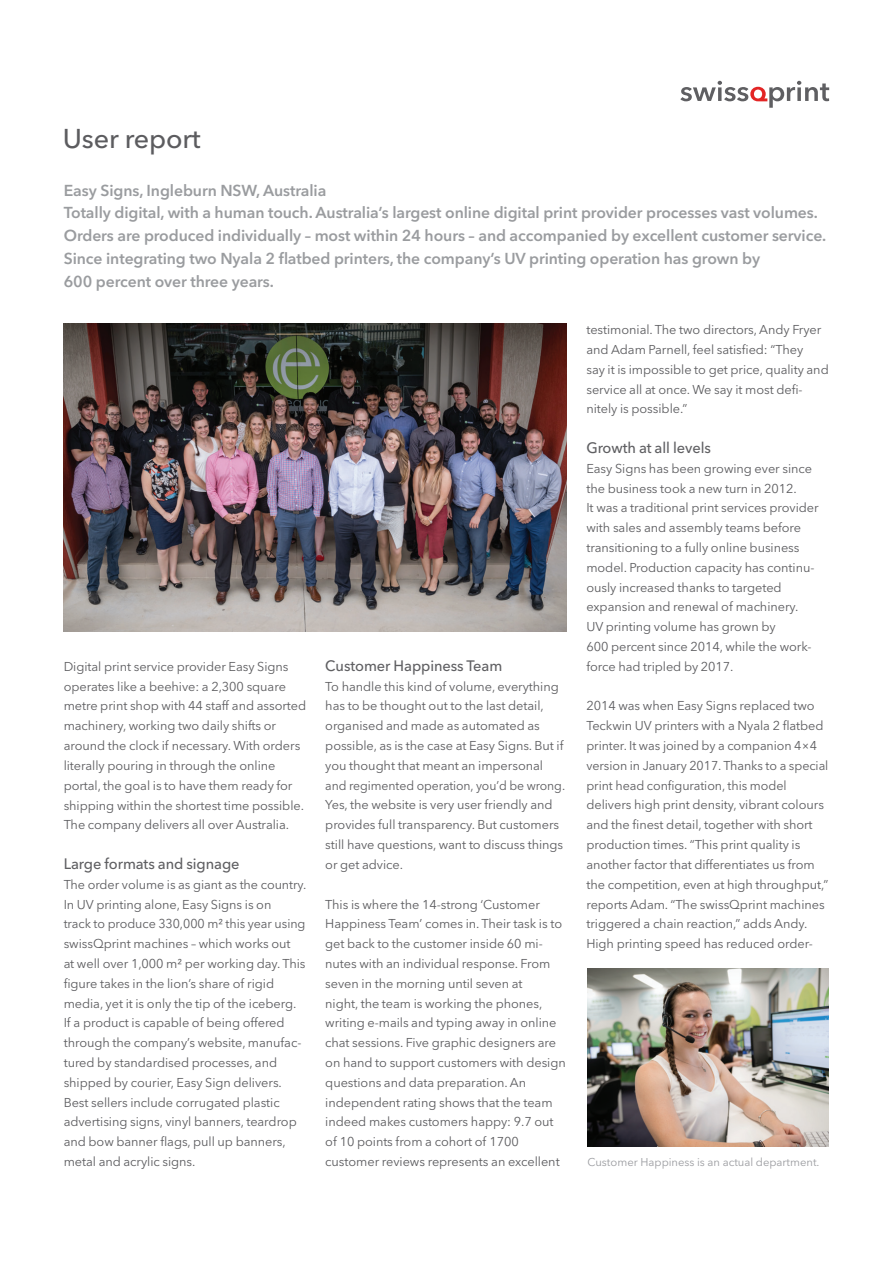
<style>
.page{position:relative;width:893px;height:1263px;background:#fff}
.page>*{position:absolute;margin:0;border:0;box-sizing:border-box;transform-origin:0 0}
.t1{font:500 27px "Avenir Next LT Pro";letter-spacing:-.005em;color:#5c5c5f}
.t2{font:600 15.75px/22.8px "Avenir Next LT Pro";letter-spacing:-.005em;color:#9a9c9f}
.t3{font:500 15px "Avenir Next LT Pro";letter-spacing:-.005em;color:#5f5f62}
.t4{font:12.75px/19.8px "Avenir Next LT Pro";letter-spacing:-.005em;color:#5c5c5f}
.t5{font:11.25px "Avenir Next LT Pro";color:#9b9ca0}
</style>
<div class="page">
<svg style="left:680px;top:81px;width:149px;height:27px"></svg>
<img style="left:587px;top:968px;width:242px;height:178px">
<img style="left:63px;top:323px;width:504px;height:308px">
<h1 class="t1" style="left:63px;top:122px;width:139px">User report</h1>
<p class="t2" style="left:64px;top:179px;width:764px">Easy Signs, Ingleburn NSW, Australia<br>Totally digital, with a human touch. Australia’s largest online digital print provider processes vast volumes.<br>Orders are produced individually – most within 24 hours – and accompanied by excellent customer service.<br>Since integrating two Nyala 2 flatbed printers, the company’s UV printing operation has grown by<br>600 percent over three years.</p>
<p class="t4" style="left:586px;top:320px;width:244px">testimonial. The two directors, Andy Fryer and Adam Parnell, feel satisfied: “They<br>say it is impossible to get price, quality and service all at once. We say it most defi&shy;nitely is possible.”</p>
<p class="t3" style="left:586px;top:439px;width:126px">Growth at all levels</p>
<p class="t4" style="left:586px;top:458px;width:234px">Easy Signs has been growing ever since the business took a new turn in 2012.<br>It was a traditional print services provider with sales and assembly teams before transitioning to a fully online business model. Production capacity has continu&shy;ously increased thanks to targeted expansion and renewal of machinery.<br>UV printing volume has grown by<br>600 percent since 2014, while the work&shy;force had tripled by 2017.</p>
<p class="t4" style="left:586px;top:696px;width:244px">2014 was when Easy Signs replaced two Teckwin UV printers with a Nyala 2 flatbed printer. It was joined by a companion 4×4 version in January 2017. Thanks to a special print head configuration, this model delivers high print density, vibrant colours and the finest detail, together with short production times. “This print quality is another factor that differentiates us from the competition, even at high throughput,” reports Adam. “The swissQprint machines triggered a chain reaction,” adds Andy.<br>High printing speed has reduced order-</p>
<p class="t3" style="left:325px;top:657px;width:179px">Customer Happiness Team</p>
<p class="t4" style="left:325px;top:676px;width:241px">To handle this kind of volume, everything has to be thought out to the last detail, organised and made as automated as possible, as is the case at Easy Signs. But if you thought that meant an impersonal and regimented operation, you’d be wrong.<br>Yes, the website is very user friendly and provides full transparency. But customers still have questions, want to discuss things or get advice.</p>
<p class="t4" style="left:325px;top:894px;width:242px">This is where the 14-strong ‘Customer Happiness Team’ comes in. Their task is to get back to the customer inside 60 mi&shy;nutes with an individual response. From seven in the morning until seven at<br>night, the team is working the phones, writing e-mails and typing away in online chat sessions. Five graphic designers are on hand to support customers with design questions and data preparation. An independent rating shows that the team indeed makes customers happy: 9.7 out of 10 points from a cohort of 1700 customer reviews represents an excellent</p>
<p class="t4" style="left:64px;top:656px;width:244px">Digital print service provider Easy Signs operates like a beehive: a 2,300 square metre print shop with 44 staff and assorted machinery, working two daily shifts or around the clock if necessary. With orders literally pouring in through the online portal, the goal is to have them ready for shipping within the shortest time possible.<br>The company delivers all over Australia.</p>
<p class="t3" style="left:64px;top:855px;width:177px">Large formats and signage</p>
<p class="t4" style="left:64px;top:874px;width:244px">The order volume is as giant as the country.<br>In UV printing alone, Easy Signs is on<br>track to produce 330,000 m² this year using swissQprint machines – which works out<br>at well over 1,000 m² per working day. This figure takes in the lion’s share of rigid media, yet it is only the tip of the iceberg.<br>If a product is capable of being offered through the company’s website, manufac&shy;tured by standardised processes, and shipped by courier, Easy Sign delivers.<br>Best sellers include corrugated plastic advertising signs, vinyl banners, teardrop and bow banner flags, pull up banners, metal and acrylic signs.</p>
<p class="t5" style="left:587px;top:1155px;width:234px">Customer Happiness is an actual department.</p>
</div>
